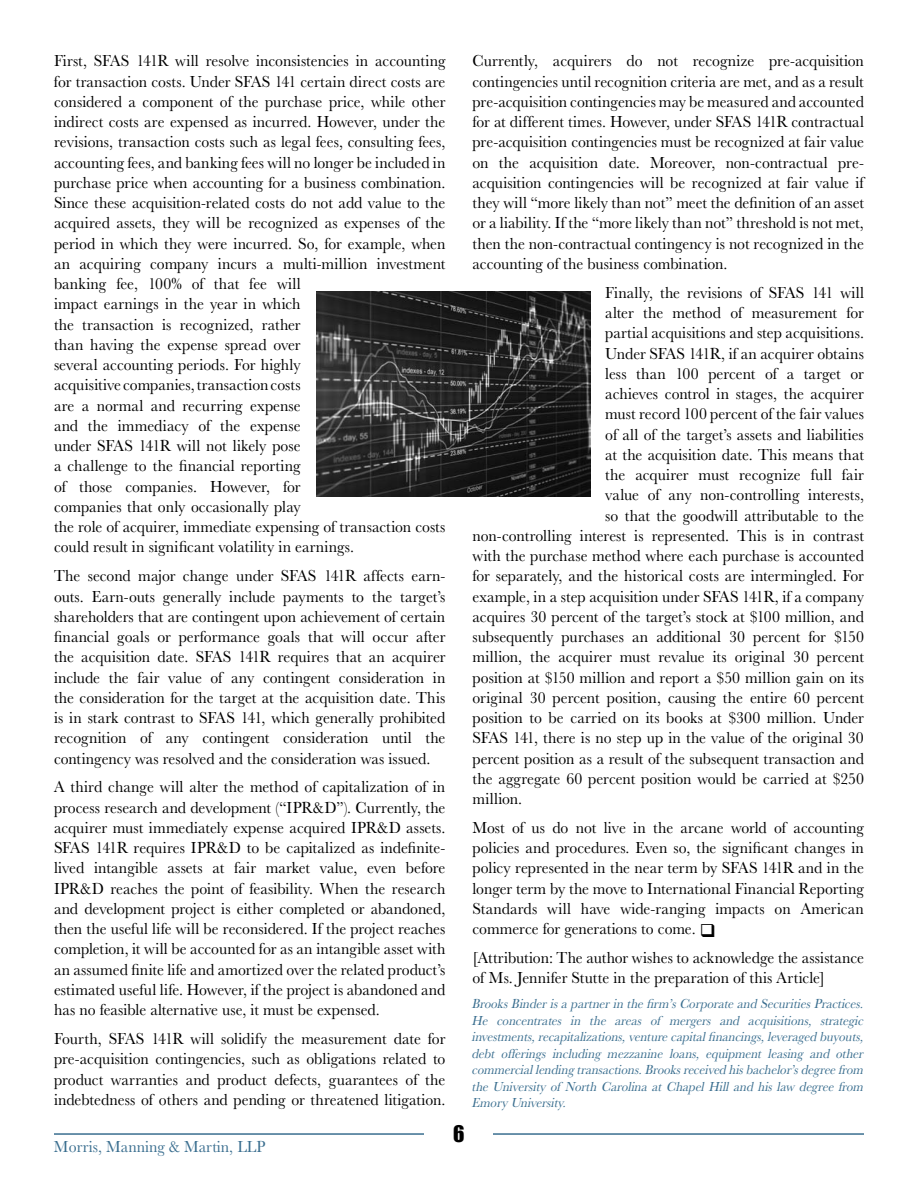
<style>
.page{position:relative;width:918px;height:1188px;background:#fff}
.page>*{position:absolute;margin:0;border:0;box-sizing:border-box;transform-origin:0 0}
.t1{font:16.5px/20.2px "URW Basker T Regu Narr";letter-spacing:.005em;color:#000;text-align:justify}
.t2{font:16.5px "URW Basker T Regu Narr";color:#3a6e8f}
.t3{font:13.5px/16.5px "URW Basker T Regu Narr Obli";color:#3a6e8f;text-align:justify}
</style>
<div class="page">
<hr style="left:54px;top:1133px;width:810px;height:2px;background:#3a6e8f">
<div style="left:425px;top:1125px;width:68px;height:46px;background:#fff"></div>
<img style="left:316px;top:291px;width:275px;height:206px">
<p class="t1" style="left:54px;top:51px;width:393px;text-align:left">First, SFAS 1 41 R will resolve inconsistencies in accounting for transaction costs. Under SFAS 1 41 certain direct costs are considered a component of the purchase price, while other indirect costs are expensed as incurred. However, under the revisions, transaction costs such as legal fees, consulting fees, accounting fees, and banking fees will no longer be included in purchase price when accounting for a business combination.<br>Since these acquisition-related costs do not add value to the acquired assets, they will be recognized as expenses of the period in which they were incurred. So, for example, when an acquiring company incurs a multi-million investment banking fee, 1 00% of that fee will<br>impact earnings in the year in which<br>the transaction is recognized, rather<br>than having the expense spread over<br>several accounting periods. For highly<br>acquisitive companies, transaction costs<br>are a normal and recurring expense<br>and the immediacy of the expense<br>under SFAS 1 41 R will not likely pose<br>a challenge to the financial reporting<br>of those companies. However, for<br>companies that only occasionally play<br>the role of acquirer, immediate expensing of transaction costs could result in significant volatility in earnings.</p>
<p class="t1" style="left:54px;top:566px;width:393px">The second major change under SFAS 1 41 R affects earn&shy;outs. Earn-outs generally include payments to the target’s shareholders that are contingent upon achievement of certain financial goals or performance goals that will occur after the acquisition date. SFAS 1 41 R requires that an acquirer include the fair value of any contingent consideration in the consideration for the target at the acquisition date. This is in stark contrast to SFAS 1 41 , which generally prohibited recognition of any contingent consideration until the contingency was resolved and the consideration was issued.</p>
<p class="t1" style="left:54px;top:777px;width:393px">A third change will alter the method of capitalization of in process research and development (“IPR&amp;D”). Currently, the acquirer must immediately expense acquired IPR&amp;D assets.<br>SFAS 1 41 R requires IPR&amp;D to be capitalized as indefinite&shy;lived intangible assets at fair market value, even before IPR&amp;D reaches the point of feasibility. When the research and development project is either completed or abandoned, then the useful life will be reconsidered. If the project reaches completion, it will be accounted for as an intangible asset with an assumed finite life and amortized over the related product’s estimated useful life. However, if the project is abandoned and has no feasible alternative use, it must be expensed.</p>
<p class="t1" style="left:54px;top:1029px;width:393px">Fourth, SFAS 1 41 R will solidify the measurement date for pre-acquisition contingencies, such as obligations related to product warranties and product defects, guarantees of the indebtedness of others and pending or threatened litigation.</p>
<p class="t2" style="left:54px;top:1138px;width:213px">Morris, Manning &amp; Martin, LLP</p>
<p class="t1" style="left:472px;top:51px;width:393px">Currently, acquirers do not recognize pre-acquisition contingencies until recognition criteria are met, and as a result pre-acquisition contingencies may be measured and accounted for at different times. However, under SFAS 1 41 R contractual pre-acquisition contingencies must be recognized at fair value on the acquisition date. Moreover, non-contractual pre&shy;acquisition contingencies will be recognized at fair value if they will “more likely than not” meet the definition of an asset or a liability. If the “more likely than not” threshold is not met, then the non-contractual contingency is not recognized in the accounting of the business combination.</p>
<p class="t1" style="left:605px;top:283px;width:260px">Finally, the revisions of SFAS 1 41 will</p>
<p class="t1" style="left:605px;top:303px;width:260px">alter the method of measurement for</p>
<p class="t1" style="left:605px;top:323px;width:260px">partial acquisitions and step acquisitions.</p>
<p class="t1" style="left:605px;top:343px;width:260px">Under SFAS 1 41 R, if an acquirer obtains</p>
<p class="t1" style="left:605px;top:364px;width:260px">less than 1 00 percent of a target or</p>
<p class="t1" style="left:605px;top:384px;width:260px">achieves control in stages, the acquirer</p>
<p class="t1" style="left:605px;top:404px;width:260px">must record 1 00 percent of the fair values</p>
<p class="t1" style="left:605px;top:424px;width:260px">of all of the target’s assets and liabilities</p>
<p class="t1" style="left:605px;top:445px;width:260px">at the acquisition date. This means that</p>
<p class="t1" style="left:605px;top:465px;width:260px">the acquirer must recognize full fair</p>
<p class="t1" style="left:605px;top:485px;width:260px">value of any non-controlling interests,</p>
<p class="t1" style="left:605px;top:505px;width:260px">so that the goodwill attributable to the</p>
<p class="t1" style="left:472px;top:526px;width:393px">non-controlling interest is represented. This is in contrast</p>
<p class="t1" style="left:472px;top:546px;width:393px">with the purchase method where each purchase is accounted</p>
<p class="t1" style="left:472px;top:566px;width:393px">for separately, and the historical costs are intermingled. For</p>
<p class="t1" style="left:472px;top:586px;width:393px">example, in a step acquisition under SFAS 1 41 R, if a company</p>
<p class="t1" style="left:472px;top:607px;width:393px">acquires 30 percent of the target’s stock at $1 00 million, and</p>
<p class="t1" style="left:472px;top:627px;width:393px">subsequently purchases an additional 30 percent for $1 50</p>
<p class="t1" style="left:472px;top:647px;width:393px">million, the acquirer must revalue its original 30 percent</p>
<p class="t1" style="left:472px;top:667px;width:393px">position at $1 50 million and report a $50 million gain on its</p>
<p class="t1" style="left:472px;top:688px;width:393px">original 30 percent position, causing the entire 60 percent</p>
<p class="t1" style="left:472px;top:708px;width:393px">position to be carried on its books at $300 million. Under</p>
<p class="t1" style="left:472px;top:728px;width:393px">SFAS 1 41 , there is no step up in the value of the original 30</p>
<p class="t1" style="left:472px;top:748px;width:393px">percent position as a result of the subsequent transaction and</p>
<p class="t1" style="left:472px;top:769px;width:393px">the aggregate 60 percent position would be carried at $250</p>
<p class="t1" style="left:472px;top:789px;width:51px">million.</p>
<p class="t1" style="left:472px;top:818px;width:393px">Most of us do not live in the arcane world of accounting policies and procedures. Even so, the significant changes in policy represented in the near term by SFAS 1 41 R and in the longer term by the move to International Financial Reporting Standards will have wide-ranging impacts on American commerce for generations to come. ❑</p>
<p class="t1" style="left:472px;top:948px;width:393px">[Attribution: The author wishes to acknowledge the assistance of Ms. Jennifer Stutte in the preparation of this Article]</p>
<p class="t3" style="left:472px;top:996px;width:393px">Brooks Binder is a partner in the firm’s Corporate and Securities Practices.<br>He concentrates in the areas of mergers and acquisitions, strategic investments, recapitalizations, venture capital financings, leveraged buyouts, debt offerings including mezzanine loans, equipment leasing and other commercial lending transactions. Brooks received his bachelor’s degree from the University of North Carolina at Chapel Hill and his law degree from Emory University.</p>
</div>
